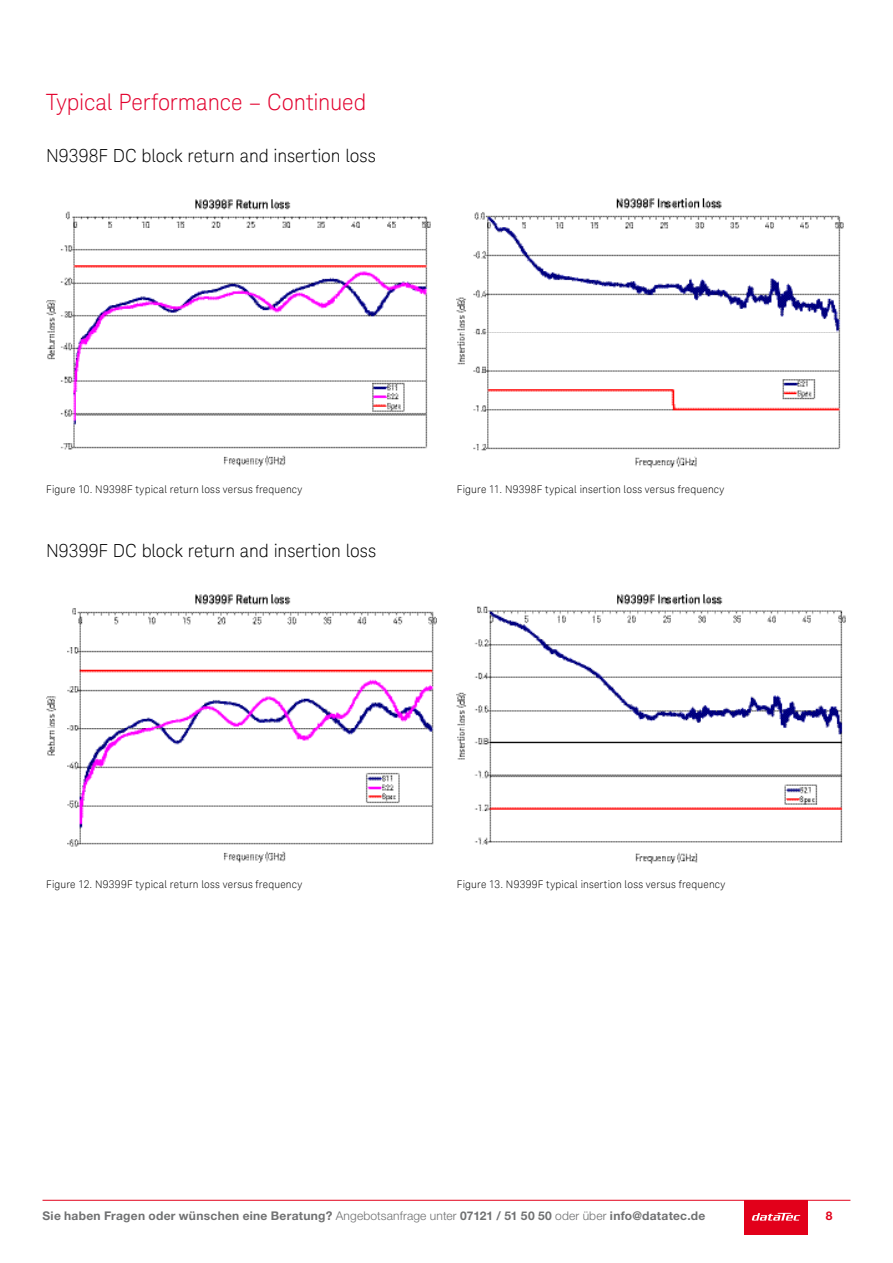
<style>
.page{position:relative;width:893px;height:1263px;background:#fff}
.page>*{position:absolute;margin:0;border:0;box-sizing:border-box;transform-origin:0 0}
.t1{font:300 22.5px "Keysight Sans";letter-spacing:-.005em;color:#e2002d}
.t2{font:300 18px "Keysight Sans";color:#000}
.t3{font:700 12px "Helvetica Neue LT Pro";letter-spacing:.025em;color:#707172}
.t4{font:700 12px "Helvetica Neue LT Pro";color:#e2001a}
.t5{font:300 10.5px "Keysight Sans";letter-spacing:.02em;color:#000}
.s1{font-weight:300}
</style>
<div class="page">
<div style="left:744px;top:1200px;width:64px;height:34px;background:#e2001a"></div>
<svg style="left:752px;top:1213px;width:48px;height:7px"></svg>
<hr style="left:43px;top:1200px;width:807px;height:1px;background:#e2001a">
<img style="left:46px;top:199px;width:384px;height:267px">
<img style="left:457px;top:199px;width:387px;height:269px">
<img style="left:46px;top:594px;width:390px;height:268px">
<img style="left:457px;top:594px;width:389px;height:270px">
<h1 class="t1" style="left:46px;top:89px;width:322px">Typical Performance – Continued</h1>
<h2 class="t2" style="left:46px;top:145px;width:331px">N9398F DC block return and insertion loss</h2>
<p class="t5" style="left:46px;top:483px;width:258px">Figure 10. N9398F typical return loss versus frequency</p>
<p class="t5" style="left:457px;top:483px;width:269px">Figure 11. N9398F typical insertion loss versus frequency</p>
<h2 class="t2" style="left:46px;top:540px;width:331px">N9399F DC block return and insertion loss</h2>
<p class="t5" style="left:46px;top:878px;width:258px">Figure 12. N9399F typical return loss versus frequency</p>
<p class="t5" style="left:457px;top:878px;width:270px">Figure 13. N9399F typical insertion loss versus frequency</p>
<p class="t3" style="left:43px;top:1209px;width:664px">Sie haben Fragen oder wünschen eine Beratung? <span class="s1">Angebotsanfrage unter</span> 07121 / 51 50 50 <span class="s1">oder über</span> info@datatec.de</p>
<p class="t4" style="left:826px;top:1209px;width:8px">8</p>
</div>
